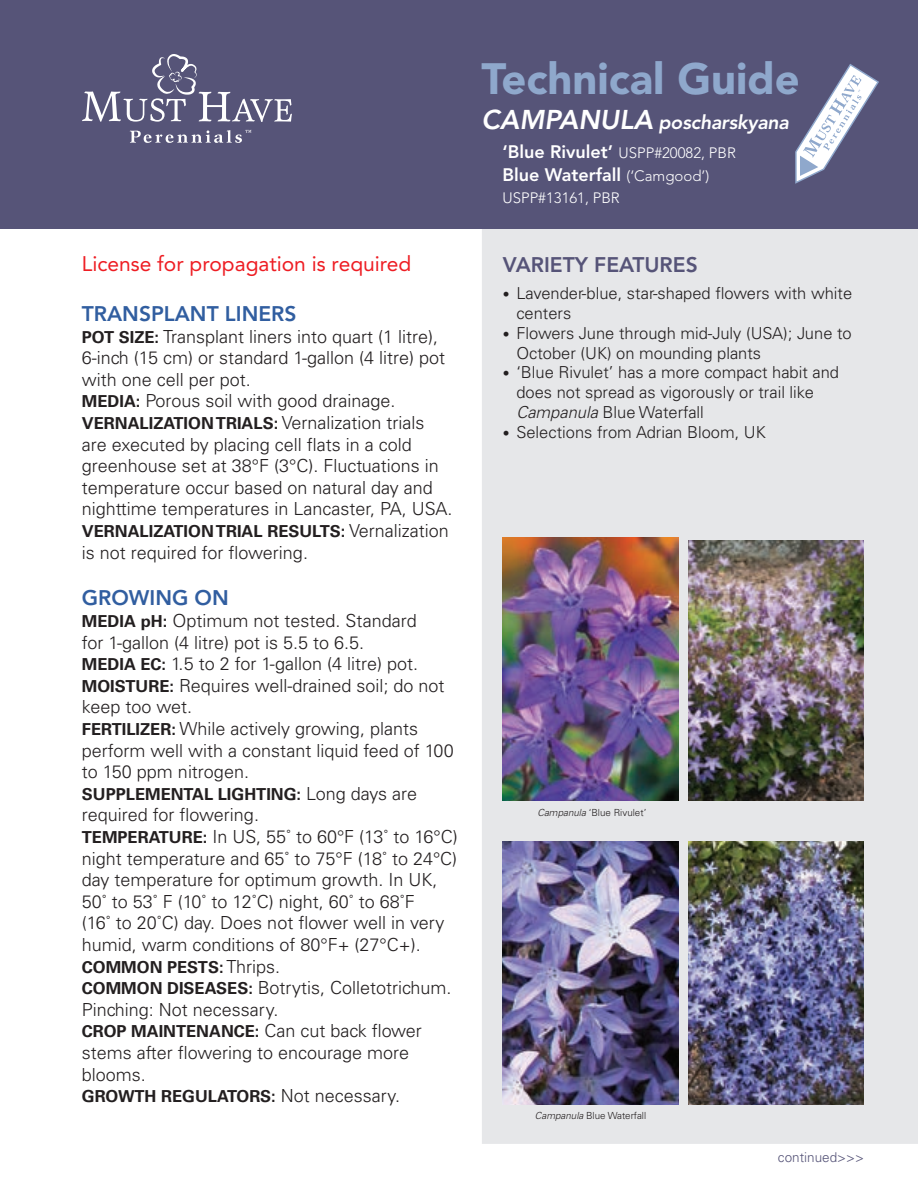
<style>
.page{position:relative;width:918px;height:1188px;background:#fff}
.page>*{position:absolute;margin:0;border:0;box-sizing:border-box;transform-origin:0 0}
.t1{font:900 43.5px "Avenir LT Std";color:#8fa8cc}
.t2{font:21px "Avenir LT Std";color:#ee1d23}
.t3{font:800 21px "Avenir LT Std";color:#315ea0}
.PAR__Feature_-_Title{font:800 21px "Avenir LT Std";color:#565478}
.t4{font:italic 800 19.5px "Avenir LT Std";letter-spacing:-.01em;color:#fff}
.t5{font:300 18px/21.6px "Univers LT Std";color:#231f20}
.t6{font:800 18px "Avenir LT Std";color:#fff}
.t7{font:300 16.5px/19.8px "Univers LT Std";color:#231f20}
.t8{font:700 16.5px "Univers LT Std";color:#231f20}
.t9{font:300 15px "Avenir LT Std";color:#fff}
.t10{font:300 13.5px "Univers LT Std";color:#565478}
.PAR__Caption{font:300 9.75px "Univers LT Std";color:#231f20}
.s1{font-weight:700;font-size:16.5px}
.s2{font-weight:300;font-size:18px}
.s3{font-size:27px}
.s4{font-weight:800;font-size:18px}
.s5{font-weight:300;font-size:15px}
.s6{font-size:13.5px}
.s7{font-style:italic}
</style>
<div class="page">
<div style="left:482px;top:229px;width:436px;height:915px;background:#e6e7e9"></div>
<img style="left:503px;top:538px;width:175px;height:263px">
<img style="left:503px;top:841px;width:175px;height:263px">
<img style="left:688px;top:540px;width:176px;height:261px">
<img style="left:688px;top:841px;width:176px;height:263px">
<div style="left:0;top:0;width:918px;height:229px;background:#565478"></div>
<svg style="left:795px;top:64px;width:84px;height:120px"></svg>
<svg style="left:130px;top:130px;width:122px;height:13px"></svg>
<svg style="left:82px;top:54px;width:210px;height:68px"></svg>
<p class="t2" style="left:82px;top:252px;width:331px">License for propagation is required</p>
<p class="t3" style="left:82px;top:301px;width:216px">TRANSPLANT LINERS</p>
<p class="t5" style="left:82px;top:325px;width:365px"><span class="s1">POT SIZE:</span> Transplant liners into quart (1 litre),<br>6-inch (15 cm) or standard 1-gallon (4 litre) pot with one cell per pot.</p>
<p class="t5" style="left:82px;top:390px;width:315px"><span class="s1">MEDIA:</span> Porous soil with good drainage.</p>
<p class="t8" style="left:82px;top:413px;width:344px">VERNALIZATION TRIALS: <span class="s2">Vernalization trials</span></p>
<p class="t5" style="left:82px;top:433px;width:372px">are executed by placing cell flats in a cold greenhouse set at 38°F (3°C). Fluctuations in temperature occur based on natural day and nighttime temperatures in Lancaster, PA, USA.</p>
<p class="t8" style="left:82px;top:521px;width:369px">VERNALIZATION TRIAL RESULTS: <span class="s2">Vernalization</span></p>
<p class="t5" style="left:82px;top:541px;width:228px">is not required for flowering.</p>
<p class="t3" style="left:82px;top:586px;width:148px">GROWING ON</p>
<p class="t5" style="left:82px;top:610px;width:337px"><span class="s1">MEDIA pH:</span> Optimum not tested. Standard for 1-gallon (4 litre) pot is 5.5 to 6.5.</p>
<p class="t5" style="left:82px;top:653px;width:338px"><span class="s1">MEDIA EC:</span> 1.5 to 2 for 1-gallon (4 litre) pot.</p>
<p class="t5" style="left:82px;top:675px;width:364px"><span class="s1">MOISTURE:</span> Requires well-drained soil; do not keep too wet.</p>
<p class="t5" style="left:82px;top:718px;width:374px"><span class="s1">FERTILIZER:</span> While actively growing, plants perform well with a constant liquid feed of 100 to 150 ppm nitrogen.</p>
<p class="t8" style="left:82px;top:784px;width:337px">SUPPLEMENTAL LIGHTING: <span class="s2">Long days are</span></p>
<p class="t5" style="left:82px;top:804px;width:179px">required for flowering.</p>
<p class="t5" style="left:82px;top:826px;width:377px"><span class="s1">TEMPERATURE:</span> In US, 55˚ to 60°F (13˚ to 16°C) night temperature and 65˚ to 75°F (18˚ to 24°C) day temperature for optimum growth. In UK, 50˚ to 53˚ F (10˚ to 12˚C) night, 60˚ to 68˚F<br>(16˚ to 20˚C) day. Does not flower well in very humid, warm conditions of 80°F+ (27°C+).</p>
<p class="t8" style="left:82px;top:957px;width:200px">COMMON PESTS: <span class="s2">Thrips.</span></p>
<p class="t5" style="left:82px;top:977px;width:371px"><span class="s1">COMMON DISEASES:</span> Botrytis, Colletotrichum.</p>
<p class="t5" style="left:82px;top:999px;width:198px">Pinching: Not necessary.</p>
<p class="t8" style="left:82px;top:1022px;width:342px">CROP MAINTENANCE: <span class="s2">Can cut back flower</span></p>
<p class="t5" style="left:82px;top:1042px;width:329px">stems after flowering to encourage more blooms.</p>
<p class="t8" style="left:82px;top:1087px;width:320px">GROWTH REGULATORS: <span class="s2">Not necessary.</span></p>
<p class="t1" style="left:481px;top:53px;width:320px">Technical Guide</p>
<p class="t4" style="left:481px;top:111px;width:309px"><span class="s3">CAMPANULA</span> poscharskyana</p>
<p class="t9" style="left:502px;top:144px;width:235px"><span class="s4">‘Blue Rivulet’</span> USPP#20082, PBR</p>
<p class="t6" style="left:502px;top:164px;width:208px">Blue Waterfall <span class="s5">(‘Camgood’)</span></p>
<p class="t9" style="left:502px;top:189px;width:119px">USPP#13161, PBR</p>
<p class="PAR__Feature_-_Title" style="left:503px;top:252px;width:196px">VARIETY FEATURES</p>
<p class="t7" style="left:516px;top:283px;width:337px;text-indent:-14px"><span class="s6">•</span> Lavender-blue, star-shaped flowers with white centers</p>
<p class="t7" style="left:516px;top:323px;width:337px;text-indent:-14px"><span class="s6">•</span> Flowers June through mid-July (USA); June to<br>October (UK) on mounding plants</p>
<p class="t7" style="left:516px;top:363px;width:324px;text-indent:-14px"><span class="s6">•</span> ‘Blue Rivulet’ has a more compact habit and does not spread as vigorously or trail like<br><span class="s7">Campanula</span> Blue Waterfall</p>
<p class="t7" style="left:503px;top:422px;width:265px"><span class="s6">•</span> Selections from Adrian Bloom, UK</p>
<p class="PAR__Caption" style="left:538px;top:806px;width:110px"><span class="s7">Campanula</span> ‘Blue Rivulet’</p>
<p class="PAR__Caption" style="left:535px;top:1110px;width:113px"><span class="s7">Campanula</span> Blue Waterfall</p>
<p class="t10" style="left:778px;top:1149px;width:88px">continued&gt;&gt;&gt;</p>
</div>
